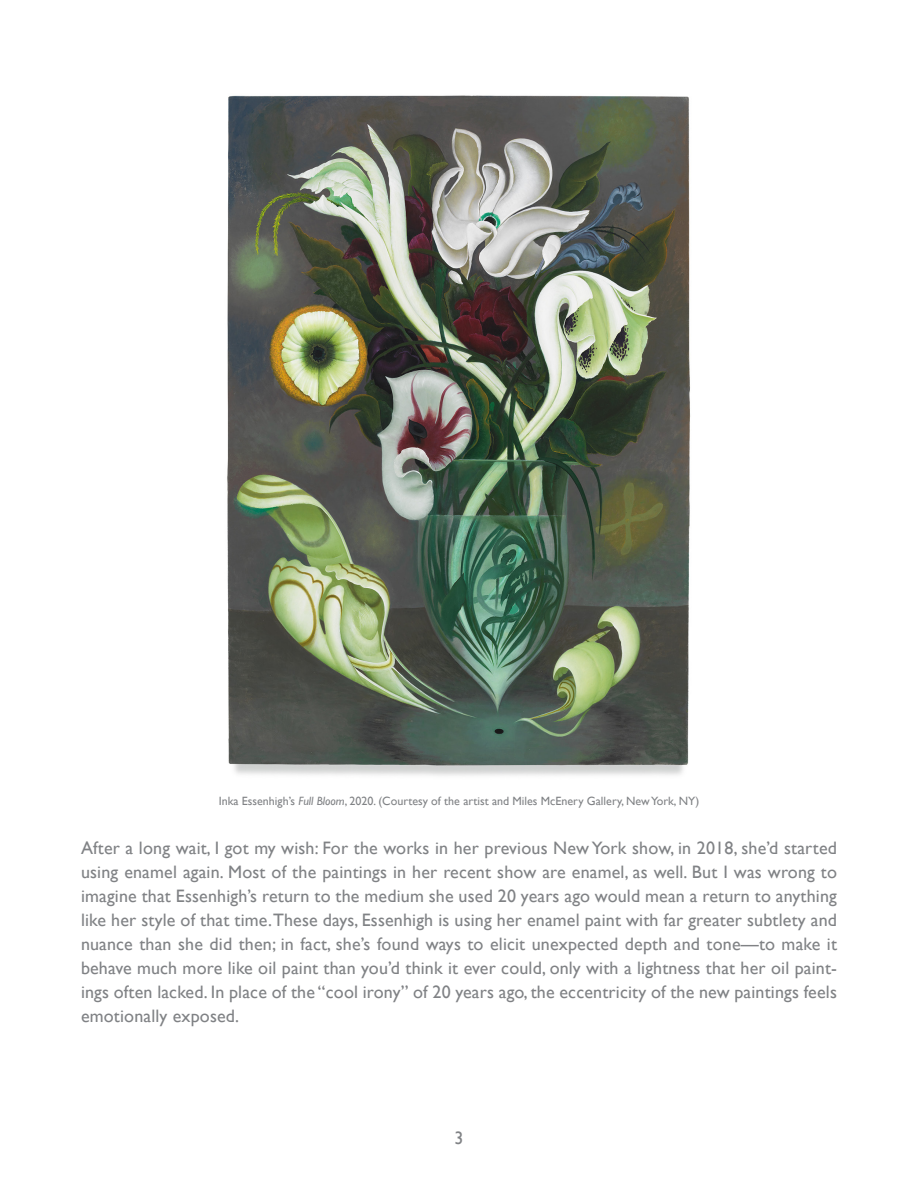
<style>
.page{position:relative;width:918px;height:1188px;background:#fff}
.page>*{position:absolute;margin:0;border:0;box-sizing:border-box;transform-origin:0 0}
.t1{font:18px/24px "Gill Sans";letter-spacing:.01em;color:#808285;text-align:justify}
.t2{font:18px "Gill Sans";color:#808285}
.t3{font:12px "Gill Sans";color:#808285}
.s1{font-style:italic}
</style>
<div class="page">
<img style="left:227px;top:95px;width:464px;height:681px">
<p class="t3" style="left:219px;top:794px;width:482px">Inka Essenhigh’s <span class="s1">Full Bloom</span>, 2020. (Courtesy of the artist and Miles McEnery Gallery, New York, NY)</p>
<p class="t1" style="left:81px;top:836px;width:758px">After a long wait, I got my wish: For the works in her previous New York show, in 2018, she’d started using enamel again. Most of the paintings in her recent show are enamel, as well. But I was wrong to imagine that Essenhigh’s return to the medium she used 20 years ago would mean a return to anything like her style of that time.These days, Essenhigh is using her enamel paint with far greater subtlety and nuance than she did then; in fact, she’s found ways to elicit unexpected depth and tone—to make it behave much more like oil paint than you’d think it ever could, only with a lightness that her oil paint&shy;ings often lacked. In place of the “cool irony” of 20 years ago, the eccentricity of the new paintings feels emotionally exposed.</p>
<p class="t2" style="left:454px;top:1128px;width:10px">3</p>
</div>
